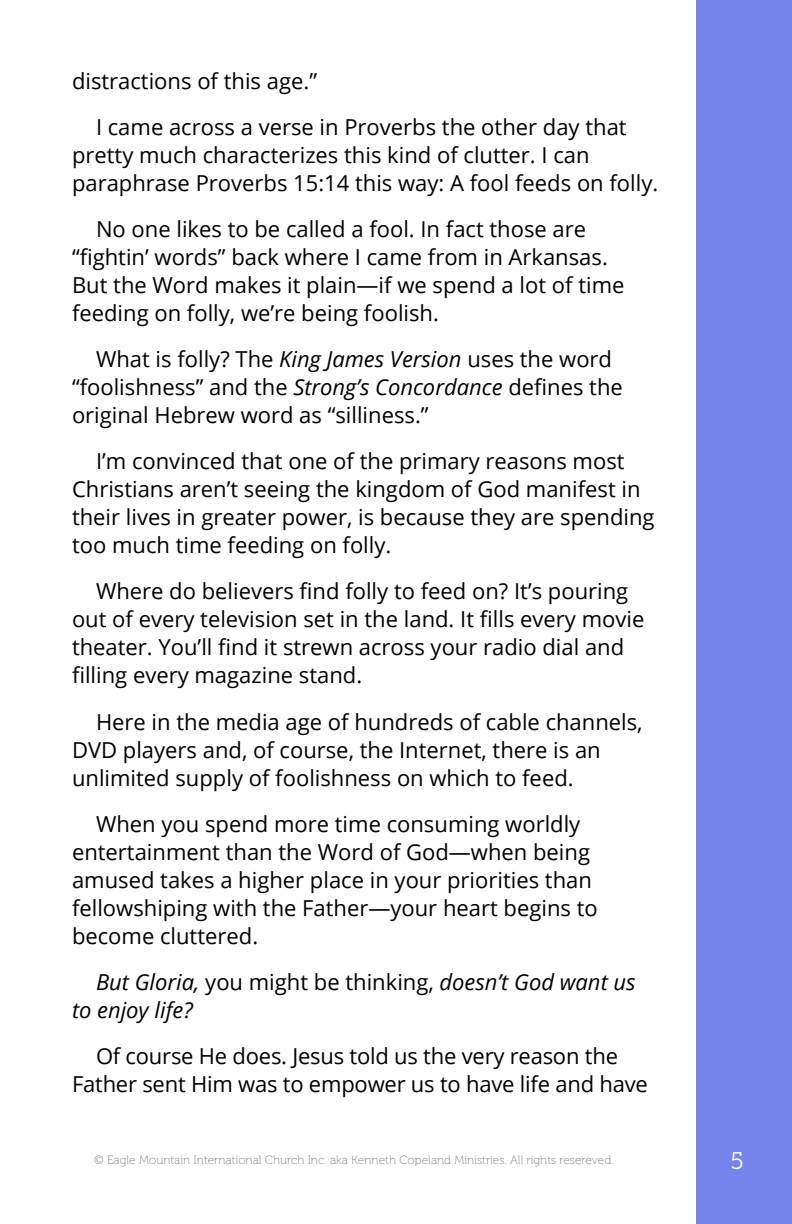
<style>
.page{position:relative;width:792px;height:1224px;background:#fff}
.page>*{position:absolute;margin:0;border:0;box-sizing:border-box;transform-origin:0 0}
.t1{font:24px "Museo Slab 300";color:#fff}
.Paragraph_Style_1{font:22px/28px "Open Sans";color:#000}
.Paragraph_Style_1-2{font:italic 22px/28px "Open Sans";color:#000}
.t2{font:12px "Museo 100";color:#808080}
.s1{font-style:italic}
.s2{font-style:normal}
</style>
<div class="page">
<div style="left:696px;top:0;width:96px;height:1224px;background:#7583ea"></div>
<p class="Paragraph_Style_1" style="left:72px;top:66px;width:247px">distractions of this age.”</p>
<p class="Paragraph_Style_1" style="left:72px;top:112px;width:588px;text-indent:24px">I came across a verse in Proverbs the other day that pretty much characterizes this kind of clutter. I can paraphrase Proverbs 15:14 this way: A fool feeds on folly.</p>
<p class="Paragraph_Style_1" style="left:72px;top:215px;width:554px;text-indent:24px">No one likes to be called a fool. In fact those are “fightin’ words” back where I came from in Arkansas.<br>But the Word makes it plain—if we spend a lot of time feeding on folly, we’re being foolish.</p>
<p class="Paragraph_Style_1" style="left:72px;top:345px;width:552px;text-indent:24px">What is folly? The <span class="s1">King James Version</span> uses the word “foolishness” and the <span class="s1">Strong’s Concordance</span> defines the original Hebrew word as “silliness.”</p>
<p class="Paragraph_Style_1" style="left:72px;top:447px;width:584px;text-indent:24px">I’m convinced that one of the primary reasons most Christians aren’t seeing the kingdom of God manifest in their lives in greater power, is because they are spending too much time feeding on folly.</p>
<p class="Paragraph_Style_1" style="left:72px;top:577px;width:574px;text-indent:24px">Where do believers find folly to feed on? It’s pouring out of every television set in the land. It fills every movie theater. You’ll find it strewn across your radio dial and filling every magazine stand.</p>
<p class="Paragraph_Style_1" style="left:72px;top:707px;width:572px;text-indent:24px">Here in the media age of hundreds of cable channels,<br>DVD players and, of course, the Internet, there is an unlimited supply of foolishness on which to feed.</p>
<p class="Paragraph_Style_1" style="left:72px;top:809px;width:527px;text-indent:24px">When you spend more time consuming worldly entertainment than the Word of God—when being amused takes a higher place in your priorities than fellowshiping with the Father—your heart begins to become cluttered.</p>
<p class="Paragraph_Style_1-2" style="left:72px;top:967px;width:565px;text-indent:24px">But Gloria, <span class="s2">you might be thinking,</span> doesn’t God want us to enjoy life?</p>
<p class="Paragraph_Style_1" style="left:72px;top:1041px;width:577px;text-align:center">Of course He does. Jesus told us the very reason the<br>Father sent Him was to empower us to have life and have</p>
<p class="t2" style="left:94px;top:1154px;width:521px">© Eagle Mountain International Church Inc. aka Kenneth Copeland Ministries. All rights resereved.</p>
<p class="t1" style="left:730px;top:1147px;width:15px">5</p>
</div>
